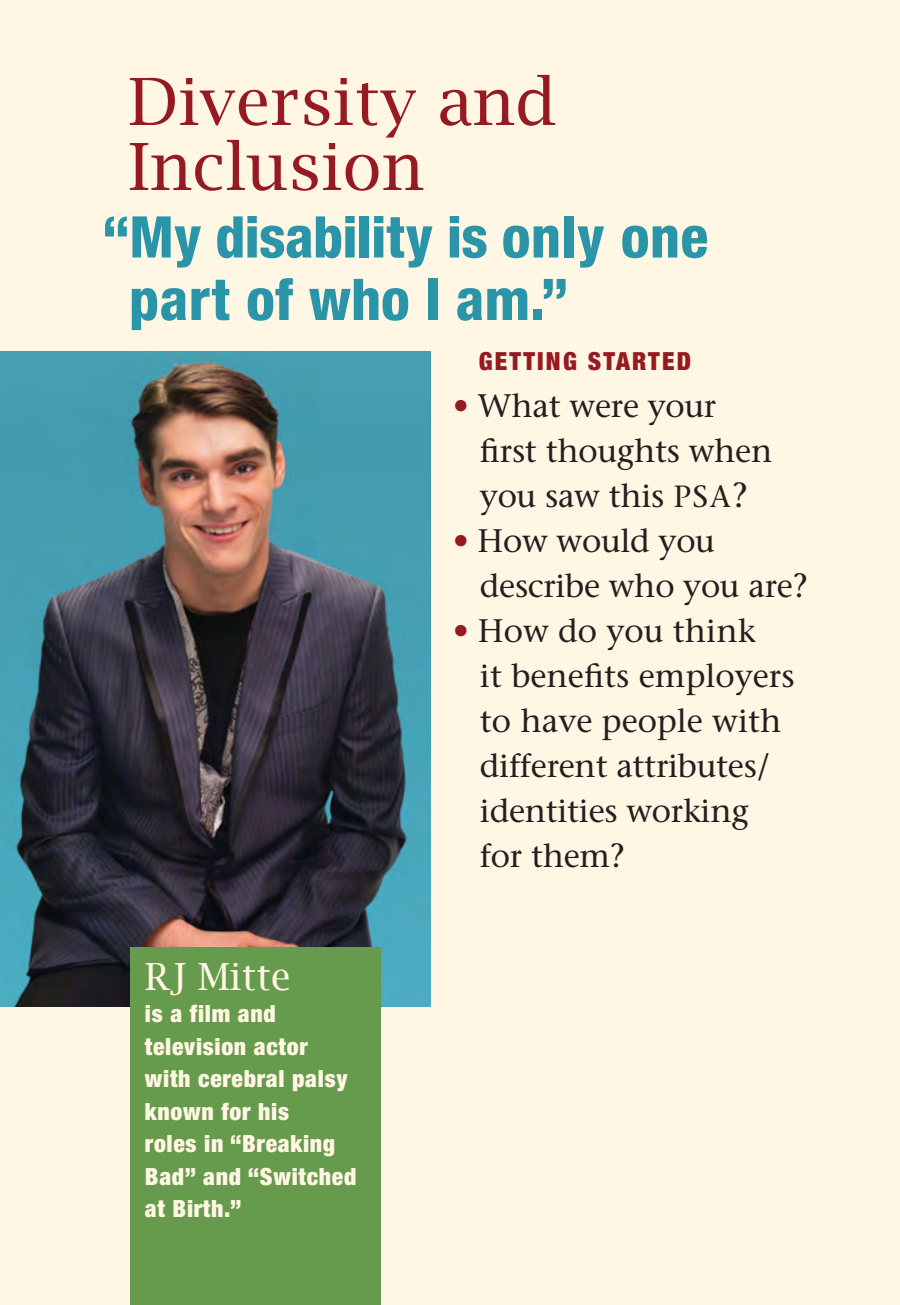
<style>
.page{position:relative;width:900px;height:1305px;background:#fff6e3}
.page>*{position:absolute;margin:0;border:0;box-sizing:border-box;transform-origin:0 0}
.t1{font:65px/65px "Lucida Bright";letter-spacing:.01em;color:#961a21}
.t2{font:800 condensed 57.5px/62.5px "Helvetica Neue";color:#2a94a8}
.t3{font:37.5px "Lucida Bright";color:#fff6e3}
.t4{font:32.5px/45px "Stone Serif";letter-spacing:-.01em;color:#231f20}
.t5{font:900 condensed 25px "Helvetica Neue";letter-spacing:.09em;color:#961a21}
.t6{font:900 condensed 23.75px/32.5px "Helvetica Neue";letter-spacing:.03em;color:#fff6e3}
.s1{color:#961a21}
.s2{font-size:30.5px}
.s3{font-size:33.75px}
</style>
<div class="page">
<img style="left:0;top:352px;width:431px;height:655px">
<div style="left:131px;top:948px;width:250px;height:357px;background:#669a4d"></div>
<h2 class="t1" style="left:128px;top:69px;width:430px">Diversity and<br>Inclusion</h2>
<p class="t2" style="left:129px;top:205px;width:580px;text-indent:-27px">“My disability is only one part of who I am.”</p>
<h3 class="t5" style="left:479px;top:345px;width:214px">GETTING STARTED</h3>
<p class="t4" style="left:480px;top:383px;width:294px;text-indent:-27px"><span class="s1">•</span> What were your first thoughts when you saw this <span class="s2">PSA</span><span class="s3">?</span></p>
<p class="t4" style="left:480px;top:518px;width:329px;text-indent:-27px"><span class="s1">•</span> How would you describe who you are?</p>
<p class="t4" style="left:480px;top:608px;width:316px;text-indent:-27px"><span class="s1">•</span> How do you think<br>it benefits employers to have people with different attributes/ identities working for them?</p>
<h2 class="t3" style="left:145px;top:955px;width:147px">RJ Mitte</h2>
<p class="t6" style="left:145px;top:997px;width:204px">is a film and television actor with cerebral palsy known for his</p>
<p class="t6" style="left:145px;top:1127px;width:192px">roles in “Breaking</p>
<p class="t6" style="left:145px;top:1160px;width:213px">Bad” and “Switched</p>
<p class="t6" style="left:145px;top:1192px;width:98px">at Birth.”</p>
</div>
